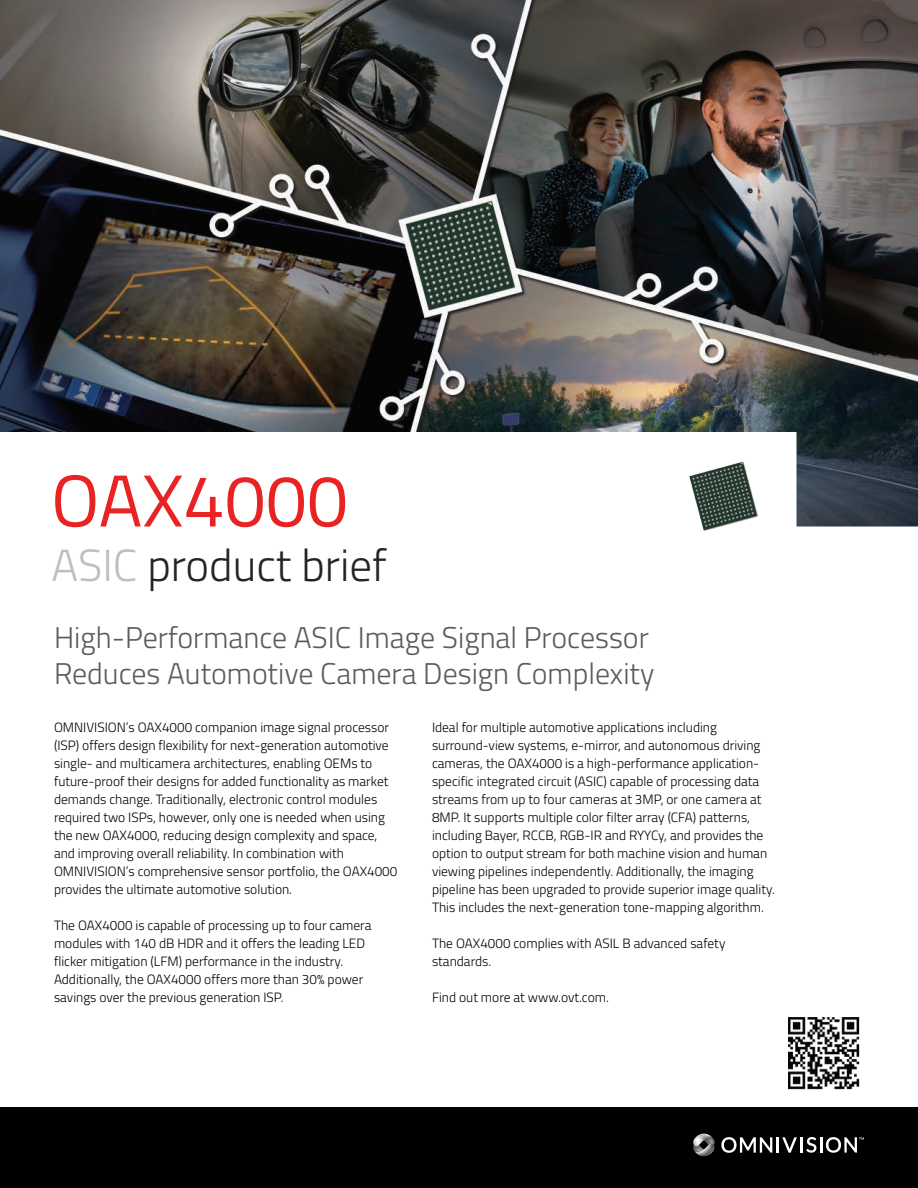
<style>
.page{position:relative;width:918px;height:1188px;background:#fff}
.page>*{position:absolute;margin:0;border:0;box-sizing:border-box;transform-origin:0 0}
.t1{font:73.5px "Titillium Web";color:#e92323}
.t2{font:300 45px "Titillium Web";color:#242424}
.t3{font:300 30px/36px "Titillium Web";color:#5a5b5b}
.t4{font:300 13.5px/18px "Titillium Web";color:#000}
.s1{color:#bcbec0}
</style>
<div class="page">
<img style="left:788px;top:1017px;width:72px;height:73px">
<div style="left:0;top:1107px;width:918px;height:81px;background:#000"></div>
<svg style="left:693px;top:1134px;width:22px;height:22px"></svg>
<svg style="left:721px;top:1137px;width:51px;height:16px"></svg>
<hr style="left:776px;top:1137px;width:3px;height:16px;background:#fff">
<svg style="left:782px;top:1137px;width:15px;height:16px"></svg>
<hr style="left:800px;top:1137px;width:3px;height:16px;background:#fff">
<svg style="left:806px;top:1137px;width:10px;height:16px"></svg>
<hr style="left:820px;top:1137px;width:3px;height:16px;background:#fff">
<svg style="left:826px;top:1137px;width:38px;height:16px"></svg>
<img style="left:0;top:0;width:918px;height:526px">
<img style="left:687px;top:460px;width:73px;height:71px">
<h1 class="t1" style="left:51px;top:447px;width:299px">OAX4000</h1>
<h2 class="t2" style="left:52px;top:532px;width:337px"><span class="s1">ASIC</span> product brief</h2>
<h3 class="t3" style="left:54px;top:618px;width:602px">High-Performance ASIC Image Signal Processor<br>Reduces Automotive Camera Design Complexity</h3>
<p class="t4" style="left:54px;top:718px;width:345px">OMNIVISION’s OAX4000 companion image signal processor (ISP) offers design flexibility for next-generation automotive single- and multicamera architectures, enabling OEMs to future-proof their designs for added functionality as market demands change. Traditionally, electronic control modules required two ISPs, however, only one is needed when using the new OAX4000, reducing design complexity and space, and improving overall reliability. In combination with OMNIVISION’s comprehensive sensor portfolio, the OAX4000 provides the ultimate automotive solution.</p>
<p class="t4" style="left:54px;top:916px;width:319px">The OAX4000 is capable of processing up to four camera modules with 140 dB HDR and it offers the leading LED flicker mitigation (LFM) performance in the industry.<br>Additionally, the OAX4000 offers more than 30% power savings over the previous generation ISP.</p>
<p class="t4" style="left:432px;top:718px;width:344px">Ideal for multiple automotive applications including surround-view systems, e-mirror, and autonomous driving cameras, the OAX4000 is a high-performance application&shy;specific integrated circuit (ASIC) capable of processing data streams from up to four cameras at 3MP, or one camera at 8MP. It supports multiple color filter array (CFA) patterns, including Bayer, RCCB, RGB-IR and RYYCy, and provides the option to output stream for both machine vision and human viewing pipelines independently. Additionally, the imaging pipeline has been upgraded to provide superior image quality.<br>This includes the next-generation tone-mapping algorithm.</p>
<p class="t4" style="left:432px;top:934px;width:295px">The OAX4000 complies with ASIL B advanced safety standards.</p>
<p class="t4" style="left:432px;top:988px;width:178px">Find out more at www.ovt.com.</p>
</div>
